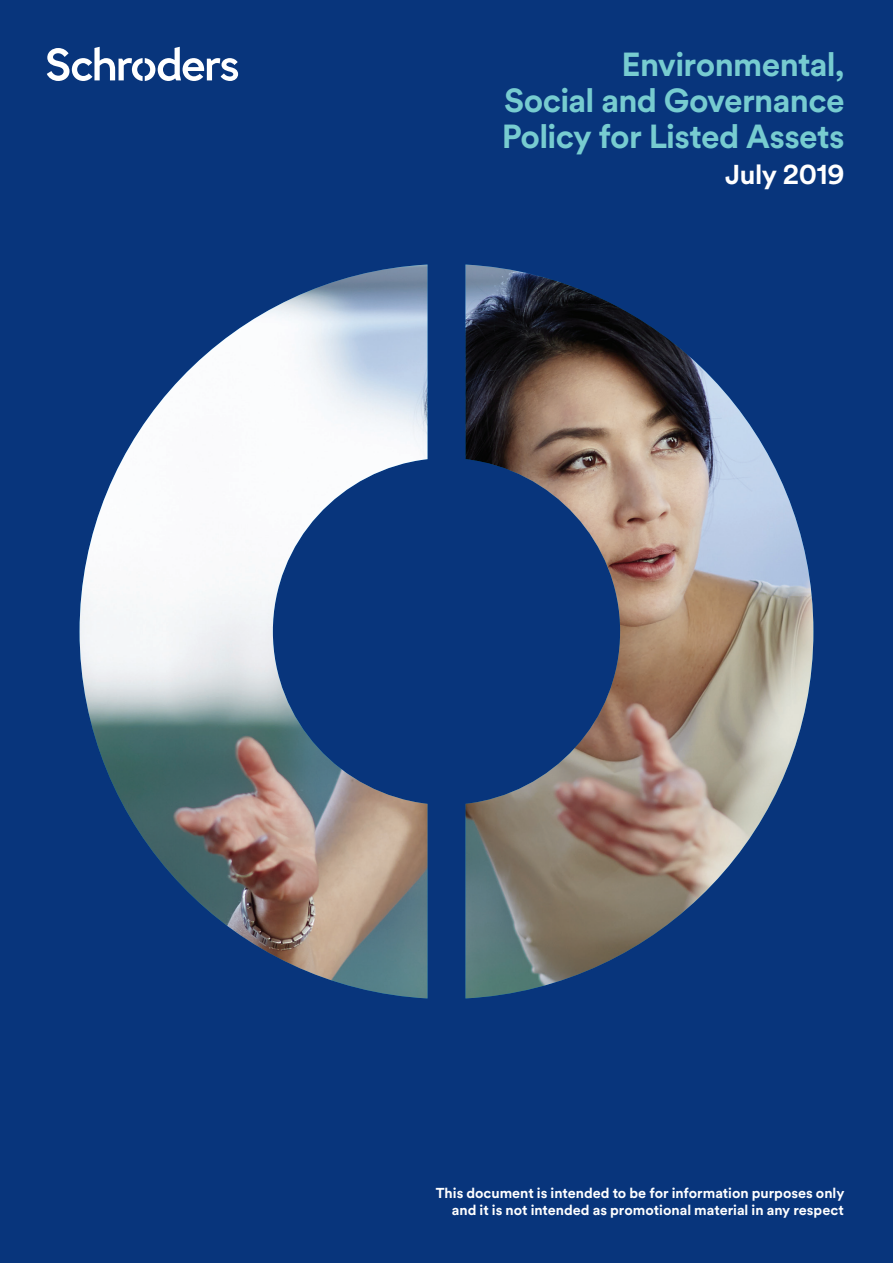
<style>
.page{position:relative;width:893px;height:1263px;background:#08357c}
.page>*{position:absolute;margin:0;border:0;box-sizing:border-box;transform-origin:0 0}
._22_24_Title__cover{font:700 33px/36px "Schroders Circular";letter-spacing:-.02em;color:#77ccd0;text-align:justify}
._17_19_Subheading_Wh{font:700 27px "Schroders Circular";letter-spacing:-.015em;color:#fff}
._9_5_11_Audience_Tex{font:700 14.25px/16.5px "Schroders Circular";color:#fff;text-align:right}
</style>
<div class="page">
<img style="left:80px;top:265px;width:733px;height:733px">
<svg style="left:47px;top:47px;width:191px;height:34px"></svg>
<p class="_22_24_Title__cover" style="left:502px;top:45px;width:344px;text-indent:120px">Environmental, Social and Governance Policy for Listed Assets</p>
<p class="_17_19_Subheading_Wh" style="left:725px;top:156px;width:121px">July 2019</p>
<p class="_9_5_11_Audience_Tex" style="left:436px;top:1184px;width:410px">This document is intended to be for information purposes only and it is not intended as promotional material in any respect</p>
</div>
